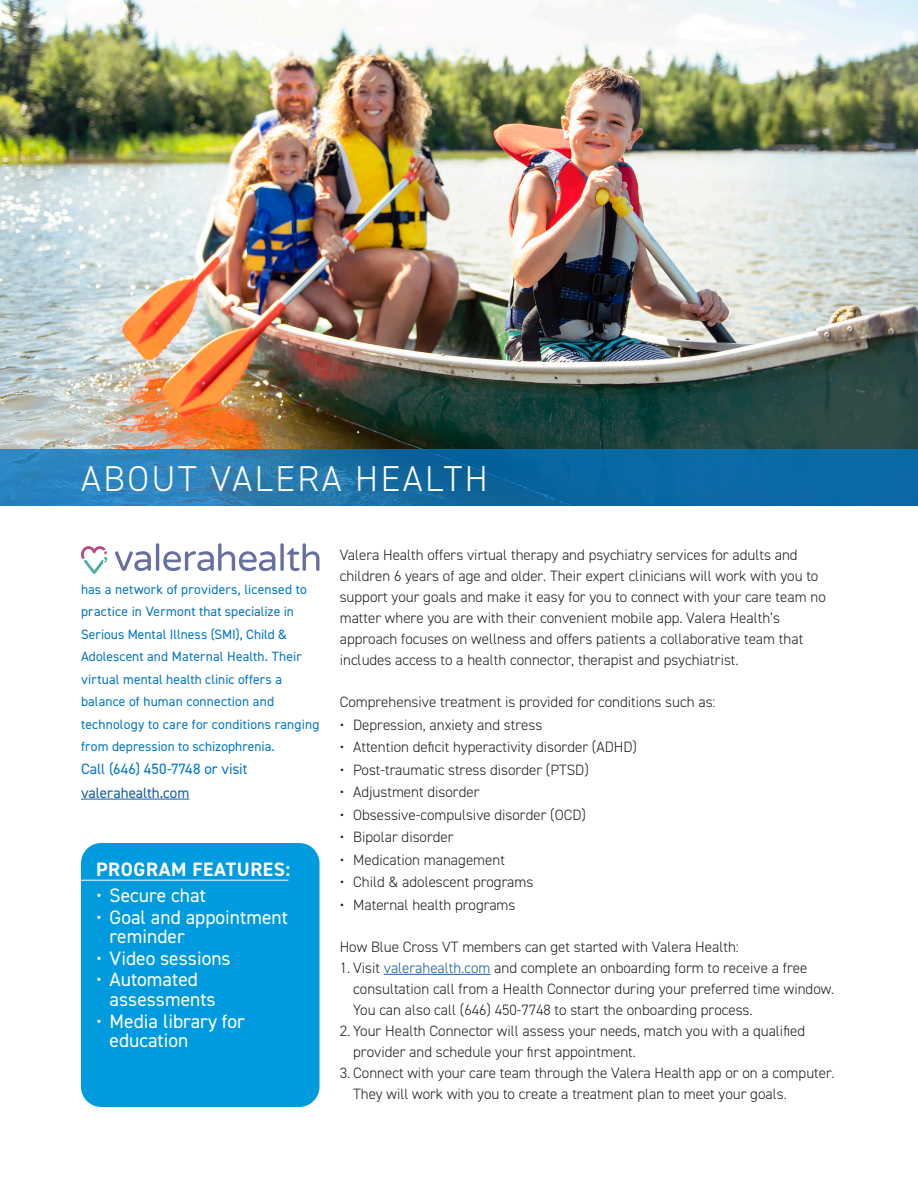
<style>
.page{position:relative;width:918px;height:1188px;background:#fff}
.page>*{position:absolute;margin:0;border:0;box-sizing:border-box;transform-origin:0 0}
.t1{font:300 36px "DIN2014";letter-spacing:.07em;color:#fff}
.t2{font:19.5px/19.5px "DIN2014";color:#fff}
.t3{font:700 19.5px "DIN2014";letter-spacing:.03em;color:#fff}
.t4{font:300 15px/21px "DIN2014";color:#231f20}
.t5{font:15px/24px "DIN2014";color:#0076c8}
.t6{font:13.5px/22.5px "DIN2014";letter-spacing:.01em;color:#0076c8}
.s1{color:#175d9e}
</style>
<div class="page">
<img style="left:0;top:0;width:918px;height:449px">
<hr style="left:81px;top:799px;width:108px;height:1px;background:#175d9e">
<svg style="left:0;top:449px;width:918px;height:56px;background:#1771aa"></svg>
<hr style="left:384px;top:974px;width:106px;height:1px;background:#175d9e">
<div style="left:81px;top:843px;width:239px;height:264px;background:#009bde;border-radius:20px"></div>
<hr style="left:81px;top:880px;width:207px;height:1px;background:#fff">
<svg style="left:115px;top:543px;width:205px;height:28px"></svg>
<svg style="left:81px;top:546px;width:26px;height:28px"></svg>
<p class="t1" style="left:81px;top:457px;width:408px">ABOUT VALERA HEALTH</p>
<p class="t6" style="left:81px;top:577px;width:240px">has a network of providers, licensed to practice in Vermont that specialize in Serious Mental Illness (SMI), Child &amp; Adolescent and Maternal Health. Their virtual mental health clinic offers a balance of human connection and technology to care for conditions ranging from depression to schizophrenia.</p>
<p class="t5" style="left:81px;top:756px;width:168px">Call (646) 450-7748 or visit <span class="s1">valerahealth.com</span></p>
<p class="t3" style="left:96px;top:856px;width:196px">PROGRAM FEATURES:</p>
<p class="t2" style="left:96px;top:885px;width:111px">• Secure chat</p>
<p class="t2" style="left:110px;top:907px;width:180px;text-indent:-14px">• Goal and appointment reminder</p>
<p class="t2" style="left:96px;top:948px;width:136px">• Video sessions</p>
<p class="t2" style="left:110px;top:970px;width:108px;text-indent:-14px">• Automated assessments</p>
<p class="t2" style="left:110px;top:1011px;width:137px;text-indent:-14px">• Media library for education</p>
<p class="t4" style="left:340px;top:545px;width:488px">Valera Health offers virtual therapy and psychiatry services for adults and children 6 years of age and older. Their expert clinicians will work with you to support your goals and make it easy for you to connect with your care team no matter where you are with their convenient mobile app. Valera Health’s approach focuses on wellness and offers patients a collaborative team that includes access to a health connector, therapist and psychiatrist.</p>
<p class="t4" style="left:340px;top:692px;width:377px">Comprehensive treatment is provided for conditions such as:</p>
<p class="t4" style="left:340px;top:714px;width:204px">• Depression, anxiety and stress</p>
<p class="t4" style="left:340px;top:737px;width:299px">• Attention deficit hyperactivity disorder (ADHD)</p>
<p class="t4" style="left:340px;top:759px;width:251px">• Post-traumatic stress disorder (PTSD)</p>
<p class="t4" style="left:340px;top:782px;width:141px">• Adjustment disorder</p>
<p class="t4" style="left:340px;top:804px;width:248px">• Obsessive-compulsive disorder (OCD)</p>
<p class="t4" style="left:340px;top:827px;width:115px">• Bipolar disorder</p>
<p class="t4" style="left:340px;top:849px;width:167px">• Medication management</p>
<p class="t4" style="left:340px;top:872px;width:195px">• Child &amp; adolescent programs</p>
<p class="t4" style="left:340px;top:894px;width:177px">• Maternal health programs</p>
<p class="t4" style="left:340px;top:936px;width:401px">How Blue Cross VT members can get started with Valera Health:</p>
<p class="t4" style="left:353px;top:957px;width:483px;text-indent:-14px">1. Visit <span class="s1">valerahealth.com</span> and complete an onboarding form to receive a free consultation call from a Health Connector during your preferred time window.<br>You can also call (646) 450-7748 to start the onboarding process.</p>
<p class="t4" style="left:353px;top:1020px;width:454px;text-indent:-14px">2. Your Health Connector will assess your needs, match you with a qualified provider and schedule your first appointment.</p>
<p class="t4" style="left:353px;top:1062px;width:483px;text-indent:-14px">3. Connect with your care team through the Valera Health app or on a computer.<br>They will work with you to create a treatment plan to meet your goals.</p>
</div>
